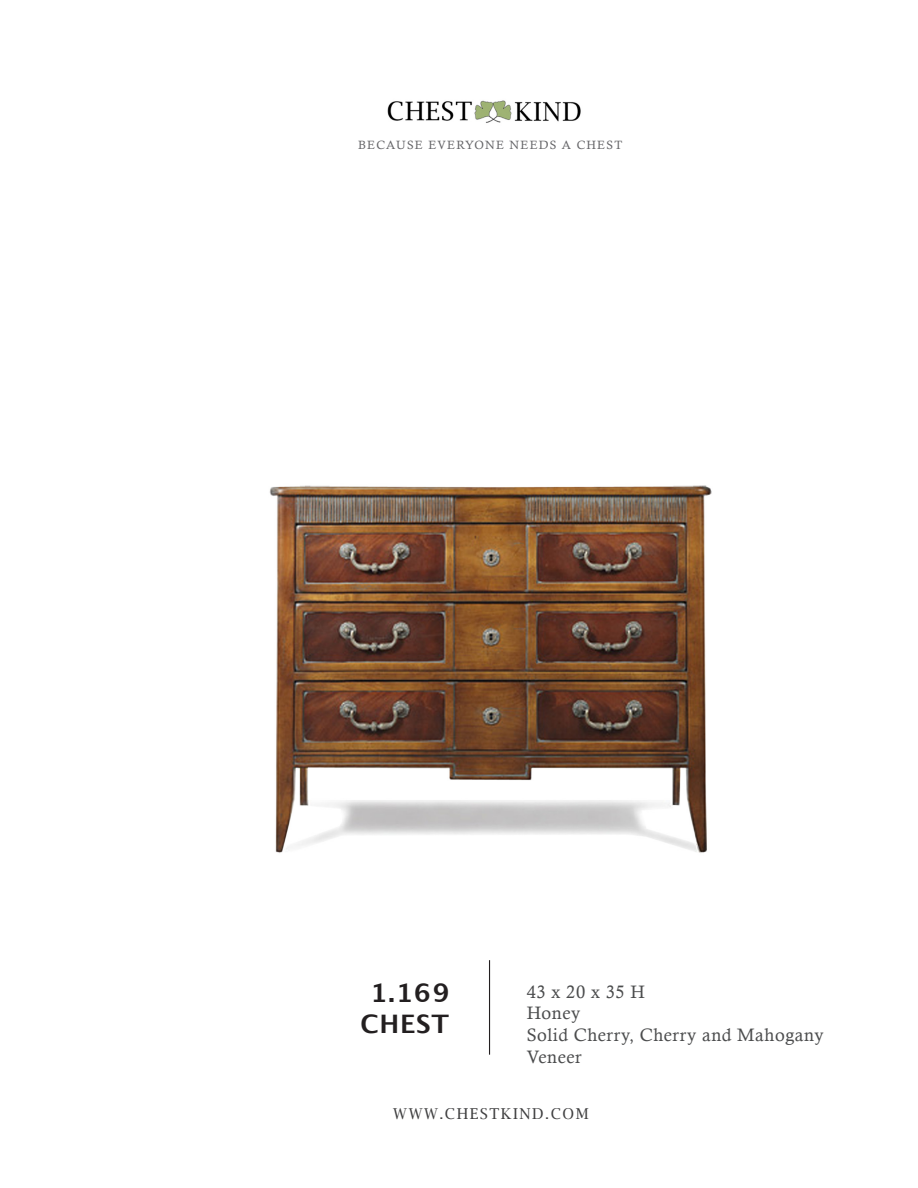
<style>
.page{position:relative;width:918px;height:1188px;background:#fff}
.page>*{position:absolute;margin:0;border:0;box-sizing:border-box;transform-origin:0 0}
.t1{font:700 25.5px "Lucida Grande";letter-spacing:.03em;color:#231f20}
.t2{font:18px/21.6px "Calisto";letter-spacing:.03em;color:#4b4c4d}
.t3{font:15px "Lucida Bright";letter-spacing:.1em;color:#3e3e3f}
.t4{font:12px "Calisto";letter-spacing:.1em;color:#636366}
</style>
<div class="page">
<hr style="left:489px;top:960px;width:1px;height:95px;background:#231f20">
<img style="left:387px;top:100px;width:194px;height:23px">
<img style="left:269px;top:485px;width:443px;height:368px">
<p class="t4" style="left:358px;top:138px;width:265px">BECAUSE EVERYONE NEEDS A CHEST</p>
<p class="t1" style="left:371px;top:972px;width:80px">1.169</p>
<p class="t1" style="left:361px;top:1003px;width:90px">CHEST</p>
<p class="t2" style="left:527px;top:981px;width:120px">43 x 20 x 35 H</p>
<p class="t2" style="left:527px;top:1002px;width:55px">Honey</p>
<p class="t2" style="left:527px;top:1024px;width:299px">Solid Cherry, Cherry and Mahogany<br>Veneer</p>
<p class="t3" style="left:393px;top:1105px;width:197px">WWW.CHESTKIND.COM</p>
</div>
